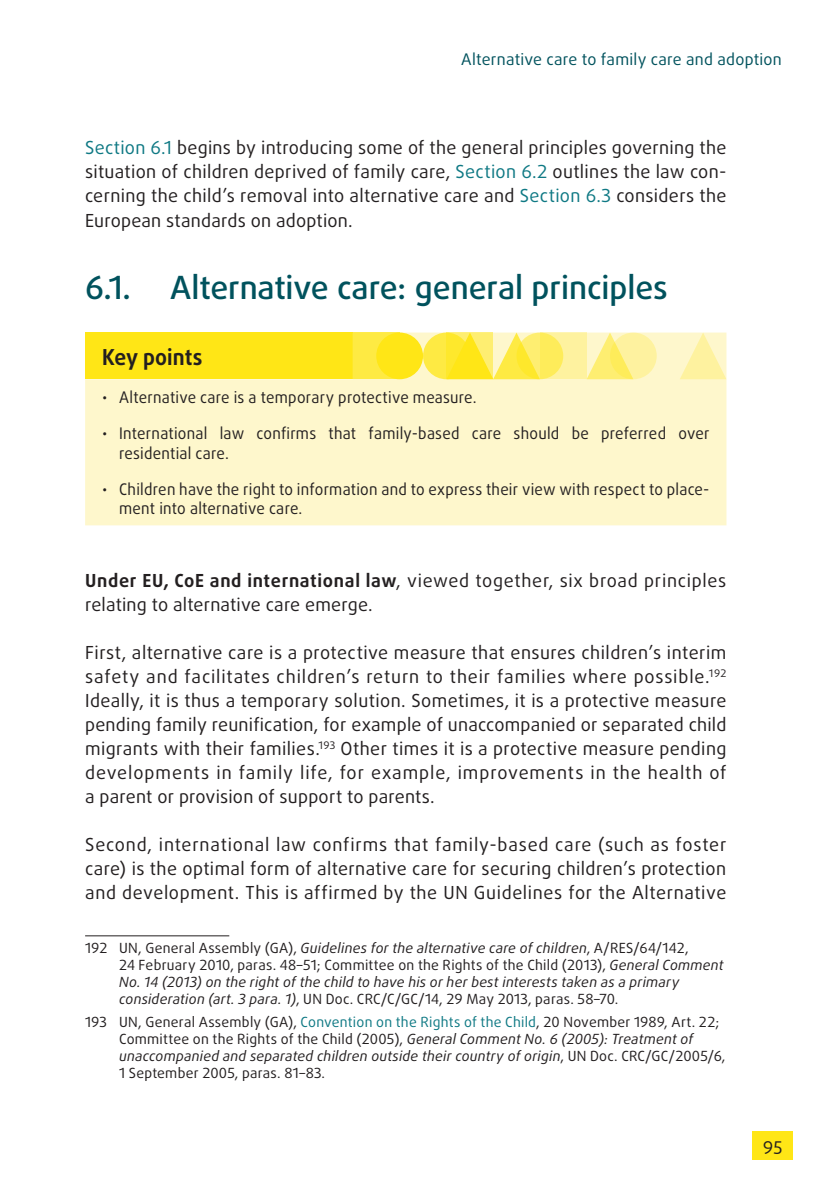
<style>
.page{position:relative;width:840px;height:1191px;background:#fff}
.page>*{position:absolute;margin:0;border:0;box-sizing:border-box;transform-origin:0 0}
.Title_02{font:500 32px "Daxline Pro";color:#00525d}
.Key_points_title{font:700 22px "Daxline Pro";letter-spacing:.005em;color:#231f20;scale:.95 1}
.text{font:18px/24px "Daxline Pro";letter-spacing:.02em;color:#231f20;text-align:justify}
.Key_points_text{font:16px/19.2px "Daxline Pro";letter-spacing:.015em;color:#231f20;scale:.95 1}
.t1{font:16px "Daxline Pro";letter-spacing:.02em;color:#00525d}
.footnote{font:italic 14px/17px "Daxline Pro";letter-spacing:.015em;color:#231f20}
.footnote-2{font:14px/17px "Daxline Pro";letter-spacing:.02em;color:#231f20}
.s1{color:#0f7984}
.s2{font-weight:700}
.s3{font-style:normal}
.s4{font-style:italic}
</style>
<div class="page">
<div style="left:752px;top:1131px;width:40px;height:28px;background:#ffe616"></div>
<svg style="left:85px;top:332px;width:641px;height:193px;background:#fef5b6"></svg>
<div style="left:423px;top:332px;width:46px;height:47px;background:#feea43;border-radius:50%"></div>
<div style="left:353px;top:332px;width:46px;height:47px;background:#feea43"></div>
<svg style="left:586px;top:332px;width:42px;height:47px"></svg>
<svg style="left:679px;top:332px;width:47px;height:47px;background:#fef4b6"></svg>
<div style="left:376px;top:332px;width:47px;height:47px;background:#ffe616;border-radius:50%"></div>
<svg style="left:493px;top:332px;width:42px;height:47px"></svg>
<svg style="left:516px;top:332px;width:47px;height:47px"></svg>
<svg style="left:609px;top:332px;width:47px;height:47px;background:#fef08f"></svg>
<svg style="left:446px;top:332px;width:47px;height:47px;background:#fee835"></svg>
<svg style="left:540px;top:332px;width:46px;height:47px;background:#feef84"></svg>
<hr style="left:85px;top:935px;width:144px;height:1px;background:#231f20">
<p class="t1" style="left:461px;top:49px;width:322px">Alternative care to family care and adoption</p>
<p class="text" style="left:85px;top:136px;width:642px"><span class="s1">Section 6.1</span> begins by introducing some of the general principles governing the situation of children deprived of family care, <span class="s1">Section 6.2</span> outlines the law con&shy;cerning the child’s removal into alternative care and <span class="s1">Section 6.3</span> considers the European standards on adoption.</p>
<p class="Title_02" style="left:85px;top:266px;width:584px">6.1. Alternative care: general principles</p>
<p class="Key_points_title" style="left:102px;top:342px;width:107px">Key points</p>
<p class="Key_points_text" style="left:102px;top:388px;width:395px">• Alternative care is a temporary protective measure.</p>
<p class="Key_points_text" style="left:119px;top:424px;width:622px;text-indent:-17px">• International law confirms that family‑based care should be preferred over residential care.</p>
<p class="Key_points_text" style="left:119px;top:479px;width:622px;text-indent:-17px">• Children have the right to information and to express their view with respect to place&shy;ment into alternative care.</p>
<p class="text" style="left:85px;top:568px;width:642px"><span class="s2">Under EU, CoE and international law</span>, viewed together, six broad principles relating to alternative care emerge.</p>
<p class="text" style="left:85px;top:640px;width:642px">First, alternative care is a protective measure that ensures children’s interim safety and facilitates children’s return to their families where possible.<sup>192<br></sup>Ideally, it is thus a temporary solution. Sometimes, it is a protective measure pending family reunification, for example of unaccompanied or separated child migrants with their families.<sup>193</sup> Other times it is a protective measure pending developments in family life, for example, improvements in the health of a parent or provision of support to parents.</p>
<p class="text" style="left:85px;top:832px;width:642px">Second, international law confirms that family‑based care (such as foster care) is the optimal form of alternative care for securing children’s protection and development. This is affirmed by the UN Guidelines for the Alternative</p>
<p class="footnote" style="left:119px;top:939px;width:605px;text-indent:-34px"><span class="s3">192 UN, General Assembly (GA),</span> Guidelines for the alternative care of children<span class="s3">, A/RES/64/142,<br>24 February 2010, paras. 48–51; Committee on the Rights of the Child (2013),</span> General Comment No. 14 (2013) on the right of the child to have his or her best interests taken as a primary consideration (art. 3 para. 1)<span class="s3">, UN Doc. CRC/C/GC/14, 29 May 2013, paras. 58–70.</span></p>
<p class="footnote-2" style="left:119px;top:1013px;width:607px;text-indent:-34px">193 UN, General Assembly (GA), <span class="s1">Convention on the Rights of the Child</span>, 20 November 1989, Art. 22; Committee on the Rights of the Child (2005), <span class="s4">General Comment No. 6 (2005): Treatment of unaccompanied and separated children outside their country of origin</span>, UN Doc. CRC/GC/2005/6, 1 September 2005, paras. 81–83.</p>
<p class="text" style="left:762px;top:1132px;width:21px">95</p>
</div>
